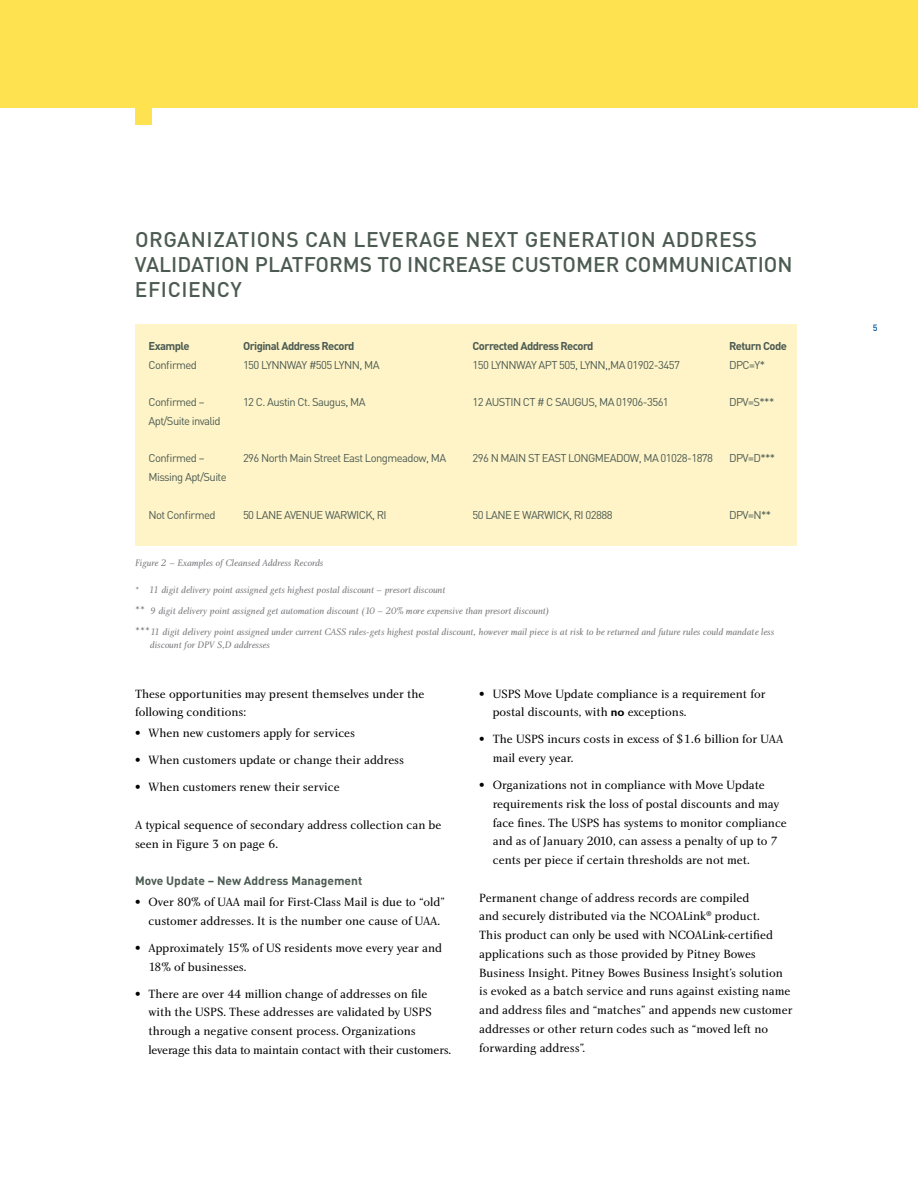
<style>
.page{position:relative;width:918px;height:1188px;background:#fff}
.page>*{position:absolute;margin:0;border:0;box-sizing:border-box;transform-origin:0 0}
.t1{font:500 21px/25.2px "DIN";letter-spacing:.13em;color:#4c5b52}
.t2{font:12.3px/18.8px "Charlotte Book Plain";color:#000}
.t3{font:700 12px "DIN";color:#4c5b52}
.t4{font:11.25px "DIN";letter-spacing:-.05em;color:#4c5b52}
.t5{font:700 11.25px "DIN";letter-spacing:-.05em;color:#4c5b52}
.t6{font:9.75px/21px "Charlotte Book Italic Plain";color:#77787b}
.t7{font:500 9px "DIN";color:#00549e}
.s1{font-family:"Charlotte Book Plain";font-size:12.3px}
.s2{font-family:"Charlotte Sans Bold Plain"}
</style>
<div class="page">
<div style="left:0;top:0;width:918px;height:108px;background:#ffe250"></div>
<div style="left:136px;top:108px;width:16px;height:16px;background:#ffe250"></div>
<div style="left:135px;top:324px;width:661px;height:222px;background:#fff4c8"></div>
<h1 class="t1" style="left:135px;top:226px;width:624px">ORGANIZATIONS CAN LEVERAGE NEXT GENERATION ADDRESS<br>VALIDATION PLATFO</h1>
<h1 class="t1" style="left:329px;top:251px;width:237px">RMS TO INCREASE CUSTOM</h1>
<h1 class="t1" style="left:593px;top:251px;width:47px">ER COMMU</h1>
<h1 class="t1" style="left:700px;top:251px;width:94px">NICATION</h1>
<h1 class="t1" style="left:135px;top:276px;width:107px">EFICIENCY</h1>
<p class="t5" style="left:148px;top:338px;width:43px">Example</p>
<p class="t5" style="left:243px;top:338px;width:113px">Original Address Record</p>
<p class="t5" style="left:472px;top:338px;width:123px">Corrected Address Record</p>
<p class="t5" style="left:729px;top:338px;width:60px">Return Code</p>
<p class="t4" style="left:149px;top:358px;width:50px">Confirmed</p>
<p class="t4" style="left:243px;top:358px;width:138px">150 LYNNWAY #505 LYNN, MA</p>
<p class="t4" style="left:473px;top:358px;width:209px">150 LYNNWAY APT 505, LYNN,,MA 01902-3457</p>
<p class="t4" style="left:729px;top:358px;width:37px">DPC=Y*</p>
<p class="t4" style="left:149px;top:395px;width:58px">Confirmed –</p>
<p class="t4" style="left:243px;top:395px;width:124px">12 C. Austin Ct. Saugus, MA</p>
<p class="t4" style="left:473px;top:395px;width:198px">12 AUSTIN CT # C SAUGUS, MA 01906-3561</p>
<p class="t4" style="left:729px;top:395px;width:47px">DPV=S***</p>
<p class="t4" style="left:149px;top:414px;width:74px">Apt/Suite invalid</p>
<p class="t4" style="left:149px;top:451px;width:58px">Confirmed –</p>
<p class="t4" style="left:243px;top:451px;width:205px">296 North Main Street East Longmeadow, MA</p>
<p class="t4" style="left:473px;top:451px;width:242px">296 N MAIN ST EAST LONGMEADOW, MA 01028-1878</p>
<p class="t4" style="left:729px;top:451px;width:48px">DPV=D***</p>
<p class="t4" style="left:149px;top:470px;width:80px">Missing Apt/Suite</p>
<p class="t4" style="left:149px;top:508px;width:69px">Not Confirmed</p>
<p class="t4" style="left:243px;top:508px;width:145px">50 LANE AVENUE WARWICK, RI</p>
<p class="t4" style="left:473px;top:508px;width:142px">50 LANE E WARWICK, RI 02888</p>
<p class="t4" style="left:729px;top:508px;width:44px">DPV=N**</p>
<p class="t6" style="left:135px;top:552px;width:190px">Figure 2 – Examples of Cleansed Address Records</p>
<p class="t6" style="left:135px;top:579px;width:641px">* 11 digit delivery point assigned gets highest postal discount – presort discount<br><span class="s1">**</span> 9 digit delivery point assigned get automation discount (10 – 20% more expensive than presort discount)<br><span class="s1">***</span>11 digit delivery point assigned under current CASS rules-gets highest postal discount, however mail piece is at risk to be returned and future rules could mandate less</p>
<p class="t6" style="left:150px;top:635px;width:122px">discount for DPV S,D addresses</p>
<p class="t2" style="left:135px;top:685px;width:291px">These opportunities may present themselves under the following conditions:</p>
<p class="t2" style="left:135px;top:724px;width:222px">• When new customers apply for services</p>
<p class="t2" style="left:135px;top:751px;width:271px">• When customers update or change their address</p>
<p class="t2" style="left:135px;top:778px;width:206px">• When customers renew their service</p>
<p class="t2" style="left:135px;top:816px;width:308px">A typical sequence of secondary address collection can be seen in Figure 3 on page 6.</p>
<p class="t3" style="left:135px;top:873px;width:229px">Move Update – New Address Management</p>
<p class="t2" style="left:149px;top:893px;width:298px;text-indent:-14px">• Over 80% of UAA mail for First-Class Mail is due to “old” customer addresses. It is the number one cause of UAA.</p>
<p class="t2" style="left:149px;top:939px;width:295px;text-indent:-14px">• Approximately 15% of US residents move every year and<br>18% of businesses.</p>
<p class="t2" style="left:149px;top:985px;width:304px;text-indent:-14px">• There are over 44 million change of addresses on file with the USPS. These addresses are validated by USPS through a negative consent process. Organizations leverage this data to maintain contact with their customers.</p>
<p class="t2" style="left:493px;top:685px;width:274px;text-indent:-14px">• USPS Move Update compliance is a requirement for postal discounts, with <span class="s2">no</span> exceptions.</p>
<p class="t2" style="left:493px;top:730px;width:292px;text-indent:-14px">• The USPS incurs costs in excess of $1.6 billion for UAA mail every year.</p>
<p class="t2" style="left:493px;top:776px;width:296px;text-indent:-14px">• Organizations not in compliance with Move Update requirements risk the loss of postal discounts and may face fines. The USPS has systems to monitor compliance and as of January 2010, can assess a penalty of up to 7 cents per piece if certain thresholds are not met.</p>
<p class="t2" style="left:479px;top:889px;width:315px">Permanent change of address records are compiled<br>and securely distributed via the NCOALink<sup>®</sup> product.<br>This product can only be used with NCOALink-certified applications such as those provided by Pitney Bowes Business Insight. Pitney Bowes Business Insight’s solution is evoked as a batch service and runs against existing name and address files and “matches” and appends new customer addresses or other return codes such as “moved left no forwarding address”.</p>
<p class="t7" style="left:873px;top:322px;width:6px">5</p>
</div>
